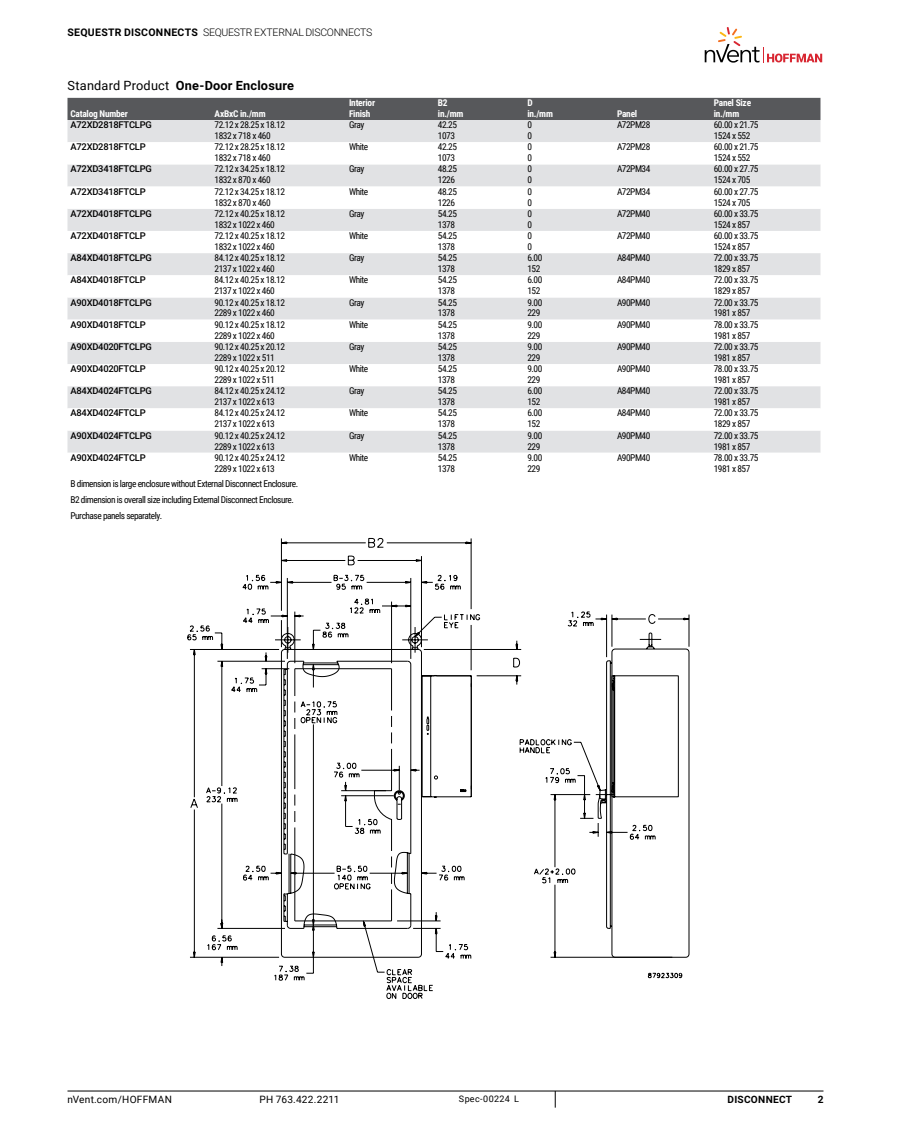
<style>
.page{position:relative;width:918px;height:1134px;background:#fff}
.page>*{position:absolute;margin:0;border:0;box-sizing:border-box;transform-origin:0 0}
.t1{font:700 12.75px "Roboto";letter-spacing:.015em;color:#000}
.t2{font:300 10.5px "Roboto";letter-spacing:-.025em;color:#000}
.t3{font:10.05px "Roboto";letter-spacing:.025em;color:#000}
.t4{font:700 10.05px "Roboto";letter-spacing:.025em;color:#000}
.t5{font:9.3px/10.8px "Roboto Condensed";letter-spacing:-.05em;color:#000}
.t6{font:500 9.3px "Roboto";letter-spacing:-.025em;color:#000}
.t7{font:700 9.3px/10.8px "Roboto Condensed";letter-spacing:-.025em;color:#fff}
.t8{font:9px "Roboto";letter-spacing:.035em;color:#000}
.s1{font-weight:700}
.s2{font-weight:400}
</style>
<div class="page">
<hr style="left:67px;top:1091px;width:756px;height:1px;background:#000">
<svg style="left:555px;top:1091px;width:1px;height:17px"></svg>
<svg style="left:705px;top:27px;width:117px;height:36px"></svg>
<div style="left:68px;top:98px;width:752px;height:22px;background:#57585b"></div>
<div style="left:68px;top:120px;width:752px;height:22px;background:#e1e2e4"></div>
<svg style="left:68px;top:164px;width:752px;height:289px;fill:#e1e2e4"></svg>
<svg style="left:281px;top:538px;width:408px;height:420px"></svg>
<svg style="left:520px;top:611px;width:170px;height:208px"></svg>
<svg style="left:534px;top:615px;width:139px;height:343px"></svg>
<svg style="left:472px;top:675px;width:184px;height:200px"></svg>
<svg style="left:187px;top:575px;width:285px;height:424px"></svg>
<p class="t2" style="left:67px;top:29px;width:306px"><span class="s1">SEQUESTR DISCONNECTS</span> SEQUESTR EXTERNAL DISCONNECTS</p>
<h1 class="t1" style="left:67px;top:77px;width:228px"><span class="s2">Standard nroduct</span> One-Door Enclosure</h1>
<p class="t7" style="left:71px;top:109px;width:59px">Catalog Number</p>
<p class="t7" style="left:215px;top:109px;width:52px">AxBxC in./mm</p>
<p class="t7" style="left:349px;top:98px;width:28px">Interior<br>Finish</p>
<p class="t7" style="left:438px;top:98px;width:27px">B2 in./mm</p>
<p class="t7" style="left:527px;top:98px;width:27px">D in./mm</p>
<p class="t7" style="left:617px;top:109px;width:22px">Panel</p>
<p class="t7" style="left:714px;top:98px;width:39px">Panel Size in./mm</p>
<p class="t6" style="left:71px;top:121px;width:83px">A72XD2818FTCLPG</p>
<p class="t5" style="left:215px;top:120px;width:72px">72.12 x 28.25 x 18.12<br>1832 x 718 x 460</p>
<p class="t5" style="left:349px;top:120px;width:17px">Gray</p>
<p class="t5" style="left:438px;top:120px;width:21px">42.25<br>1073</p>
<p class="t5" style="left:527px;top:120px;width:6px">0<br>0</p>
<p class="t5" style="left:617px;top:120px;width:35px">A72PM28</p>
<p class="t5" style="left:714px;top:120px;width:46px">60.00 x 21.75<br>1524 x 552</p>
<p class="t6" style="left:71px;top:144px;width:77px">A72XD2818FTCLP</p>
<p class="t5" style="left:215px;top:142px;width:72px">72.12 x 28.25 x 18.12<br>1832 x 718 x 460</p>
<p class="t5" style="left:349px;top:142px;width:21px">White</p>
<p class="t5" style="left:438px;top:142px;width:21px">42.25<br>1073</p>
<p class="t5" style="left:527px;top:142px;width:6px">0<br>0</p>
<p class="t5" style="left:617px;top:142px;width:35px">A72PM28</p>
<p class="t5" style="left:714px;top:142px;width:46px">60.00 x 21.75<br>1524 x 552</p>
<p class="t6" style="left:71px;top:166px;width:83px">A72XD3418FTCLPG</p>
<p class="t5" style="left:215px;top:165px;width:72px">72.12 x 34.25 x 18.12<br>1832 x 870 x 460</p>
<p class="t5" style="left:349px;top:165px;width:17px">Gray</p>
<p class="t5" style="left:438px;top:165px;width:21px">48.25<br>1226</p>
<p class="t5" style="left:527px;top:165px;width:6px">0<br>0</p>
<p class="t5" style="left:617px;top:165px;width:35px">A72PM34</p>
<p class="t5" style="left:714px;top:165px;width:46px">60.00 x 27.75<br>1524 x 705</p>
<p class="t6" style="left:71px;top:188px;width:77px">A72XD3418FTCLP</p>
<p class="t5" style="left:215px;top:187px;width:72px">72.12 x 34.25 x 18.12<br>1832 x 870 x 460</p>
<p class="t5" style="left:349px;top:187px;width:21px">White</p>
<p class="t5" style="left:438px;top:187px;width:21px">48.25<br>1226</p>
<p class="t5" style="left:527px;top:187px;width:6px">0<br>0</p>
<p class="t5" style="left:617px;top:187px;width:35px">A72PM34</p>
<p class="t5" style="left:714px;top:187px;width:46px">60.00 x 27.75<br>1524 x 705</p>
<p class="t6" style="left:71px;top:210px;width:83px">A72XD4018FTCLPG</p>
<p class="t5" style="left:215px;top:209px;width:72px">72.12 x 40.25 x 18.12<br>1832 x 1022 x 460</p>
<p class="t5" style="left:349px;top:209px;width:17px">Gray</p>
<p class="t5" style="left:438px;top:209px;width:21px">54.25<br>1378</p>
<p class="t5" style="left:527px;top:209px;width:6px">0<br>0</p>
<p class="t5" style="left:617px;top:209px;width:35px">A72PM40</p>
<p class="t5" style="left:714px;top:209px;width:46px">60.00 x 33.75<br>1524 x 857</p>
<p class="t6" style="left:71px;top:232px;width:77px">A72XD4018FTCLP</p>
<p class="t5" style="left:215px;top:231px;width:72px">72.12 x 40.25 x 18.12<br>1832 x 1022 x 460</p>
<p class="t5" style="left:349px;top:231px;width:21px">White</p>
<p class="t5" style="left:438px;top:231px;width:21px">54.25<br>1378</p>
<p class="t5" style="left:527px;top:231px;width:6px">0<br>0</p>
<p class="t5" style="left:617px;top:231px;width:35px">A72PM40</p>
<p class="t5" style="left:714px;top:231px;width:46px">60.00 x 33.75<br>1524 x 857</p>
<p class="t6" style="left:71px;top:255px;width:83px">A84XD4018FTCLPG</p>
<p class="t5" style="left:215px;top:253px;width:72px">84.12 x 40.25 x 18.12<br>2137 x 1022 x 460</p>
<p class="t5" style="left:349px;top:253px;width:17px">Gray</p>
<p class="t5" style="left:438px;top:253px;width:21px">54.25<br>1378</p>
<p class="t5" style="left:527px;top:253px;width:16px">6.00<br>152</p>
<p class="t5" style="left:617px;top:253px;width:35px">A84PM40</p>
<p class="t5" style="left:714px;top:253px;width:46px">72.00 x 33.75<br>1829 x 857</p>
<p class="t6" style="left:71px;top:277px;width:77px">A84XD4018FTCLP</p>
<p class="t5" style="left:215px;top:276px;width:72px">84.12 x 40.25 x 18.12<br>2137 x 1022 x 460</p>
<p class="t5" style="left:349px;top:276px;width:21px">White</p>
<p class="t5" style="left:438px;top:276px;width:21px">54.25<br>1378</p>
<p class="t5" style="left:527px;top:276px;width:16px">6.00<br>152</p>
<p class="t5" style="left:617px;top:276px;width:35px">A84PM40</p>
<p class="t5" style="left:714px;top:276px;width:46px">72.00 x 33.75<br>1829 x 857</p>
<p class="t6" style="left:71px;top:299px;width:83px">A90XD4018FTCLPG</p>
<p class="t5" style="left:215px;top:298px;width:72px">90.12 x 40.25 x 18.12<br>2289 x 1022 x 460</p>
<p class="t5" style="left:349px;top:298px;width:17px">Gray</p>
<p class="t5" style="left:438px;top:298px;width:21px">54.25<br>1378</p>
<p class="t5" style="left:527px;top:298px;width:16px">9.00<br>229</p>
<p class="t5" style="left:617px;top:298px;width:35px">A90PM40</p>
<p class="t5" style="left:714px;top:298px;width:46px">72.00 x 33.75<br>1981 x 857</p>
<p class="t6" style="left:71px;top:321px;width:77px">A90XD4018FTCLP</p>
<p class="t5" style="left:215px;top:320px;width:72px">90.12 x 40.25 x 18.12<br>2289 x 1022 x 460</p>
<p class="t5" style="left:349px;top:320px;width:21px">White</p>
<p class="t5" style="left:438px;top:320px;width:21px">54.25<br>1378</p>
<p class="t5" style="left:527px;top:320px;width:16px">9.00<br>229</p>
<p class="t5" style="left:617px;top:320px;width:35px">A90PM40</p>
<p class="t5" style="left:714px;top:320px;width:46px">78.00 x 33.75<br>1981 x 857</p>
<p class="t6" style="left:71px;top:343px;width:83px">A90XD4020FTCLPG</p>
<p class="t5" style="left:215px;top:342px;width:72px">90.12 x 40.25 x 20.12<br>2289 x 1022 x 511</p>
<p class="t5" style="left:349px;top:342px;width:17px">Gray</p>
<p class="t5" style="left:438px;top:342px;width:21px">54.25<br>1378</p>
<p class="t5" style="left:527px;top:342px;width:16px">9.00<br>229</p>
<p class="t5" style="left:617px;top:342px;width:35px">A90PM40</p>
<p class="t5" style="left:714px;top:342px;width:46px">72.00 x 33.75<br>1981 x 857</p>
<p class="t6" style="left:71px;top:365px;width:77px">A90XD4020FTCLP</p>
<p class="t5" style="left:215px;top:364px;width:72px">90.12 x 40.25 x 20.12<br>2289 x 1022 x 511</p>
<p class="t5" style="left:349px;top:364px;width:21px">White</p>
<p class="t5" style="left:438px;top:364px;width:21px">54.25<br>1378</p>
<p class="t5" style="left:527px;top:364px;width:16px">9.00<br>229</p>
<p class="t5" style="left:617px;top:364px;width:35px">A90PM40</p>
<p class="t5" style="left:714px;top:364px;width:46px">78.00 x 33.75<br>1981 x 857</p>
<p class="t6" style="left:71px;top:388px;width:83px">A84XD4024FTCLPG</p>
<p class="t5" style="left:215px;top:386px;width:72px">84.12 x 40.25 x 24.12<br>2137 x 1022 x 613</p>
<p class="t5" style="left:349px;top:386px;width:17px">Gray</p>
<p class="t5" style="left:438px;top:386px;width:21px">54.25<br>1378</p>
<p class="t5" style="left:527px;top:386px;width:16px">6.00<br>152</p>
<p class="t5" style="left:617px;top:386px;width:35px">A84PM40</p>
<p class="t5" style="left:714px;top:386px;width:46px">72.00 x 33.75<br>1981 x 857</p>
<p class="t6" style="left:71px;top:410px;width:77px">A84XD4024FTCLP</p>
<p class="t5" style="left:215px;top:409px;width:72px">84.12 x 40.25 x 24.12<br>2137 x 1022 x 613</p>
<p class="t5" style="left:349px;top:409px;width:21px">White</p>
<p class="t5" style="left:438px;top:409px;width:21px">54.25<br>1378</p>
<p class="t5" style="left:527px;top:409px;width:16px">6.00<br>152</p>
<p class="t5" style="left:617px;top:409px;width:35px">A84PM40</p>
<p class="t5" style="left:714px;top:409px;width:46px">72.00 x 33.75<br>1829 x 857</p>
<p class="t6" style="left:71px;top:432px;width:83px">A90XD4024FTCLPG</p>
<p class="t5" style="left:215px;top:431px;width:72px">90.12 x 40.25 x 24.12<br>2289 x 1022 x 613</p>
<p class="t5" style="left:349px;top:431px;width:17px">Gray</p>
<p class="t5" style="left:438px;top:431px;width:21px">54.25<br>1378</p>
<p class="t5" style="left:527px;top:431px;width:16px">9.00<br>229</p>
<p class="t5" style="left:617px;top:431px;width:35px">A90PM40</p>
<p class="t5" style="left:714px;top:431px;width:46px">72.00 x 33.75<br>1981 x 857</p>
<p class="t6" style="left:71px;top:454px;width:77px">A90XD4024FTCLP</p>
<p class="t5" style="left:215px;top:453px;width:72px">90.12 x 40.25 x 24.12<br>2289 x 1022 x 613</p>
<p class="t5" style="left:349px;top:453px;width:21px">White</p>
<p class="t5" style="left:438px;top:453px;width:21px">54.25<br>1378</p>
<p class="t5" style="left:527px;top:453px;width:16px">9.00<br>229</p>
<p class="t5" style="left:617px;top:453px;width:35px">A90PM40</p>
<p class="t5" style="left:714px;top:453px;width:46px">78.00 x 33.75<br>1981 x 857</p>
<p class="t5" style="left:71px;top:477px;width:229px;line-height:15.8px">B dimension is large enclosure without External Disconnect Enclosure.<br>B2 dimension is overall size including External Disconnect Enclosure.<br>Purchase panels separately.</p>
<p class="t3" style="left:67px;top:1095px;width:106px">ntent.com/HOddMAl</p>
<p class="t3" style="left:260px;top:1095px;width:81px">nH 763.422.2211</p>
<p class="t8" style="left:459px;top:1095px;width:62px">Spec-00224 L</p>
<p class="t4" style="left:728px;top:1095px;width:66px">DISCONNECT</p>
<p class="t4" style="left:818px;top:1095px;width:7px">2</p>
</div>
